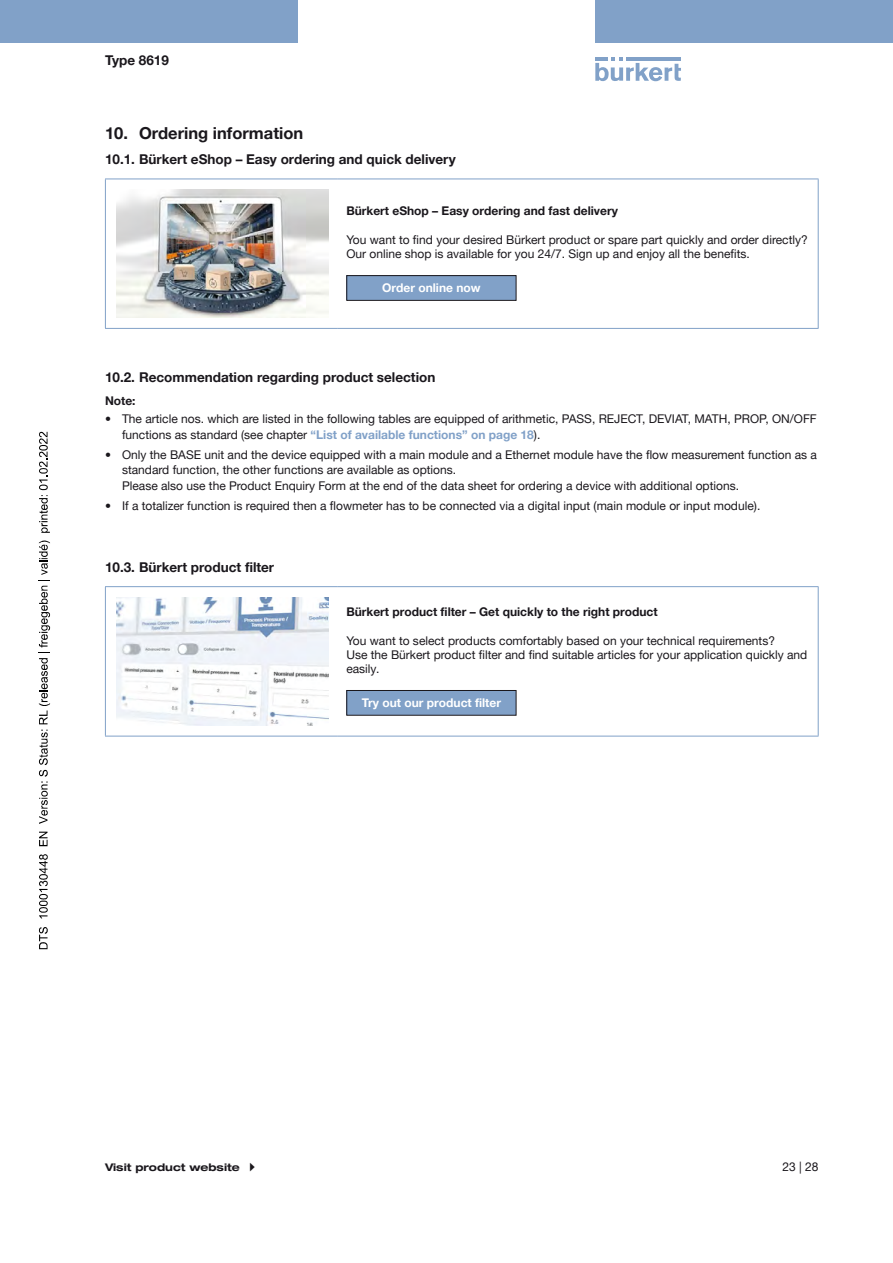
<style>
.page{position:relative;width:893px;height:1263px;background:#fff}
.page>*{position:absolute;margin:0;border:0;box-sizing:border-box;transform-origin:0 0}
.t1{font:700 16.5px "Helvetica Neue LTW1 G";color:#1a171c}
.t2{font:700 13.5px "Helvetica Neue LTW1 G";color:#1a171c}
.t3{font:12px/14.4px "Helvetica Neue LTW1 G";color:#1a171c}
.t4{font:700 12px "Helvetica Neue LTW1 G";color:#1a171c}
.t5{font:700 12px "Helvetica Neue LTW1 G";color:#fff}
.t6{font:700 expanded 10.5px "Helvetica Neue LTW1 G";color:#1a171c}
.s1{font-weight:700;color:#81a1c8}
</style>
<div class="page">
<svg style="left:595px;top:57px;width:86px;height:24px"></svg>
<hr style="left:626px;top:57px;width:55px;height:4px;background:#81a1c8">
<div style="left:0;top:0;width:298px;height:42px;background:#81a1c8"></div>
<div style="left:595px;top:0;width:298px;height:42px;background:#81a1c8"></div>
<hr style="left:338px;top:179px;width:481px;height:1px;background:#81a1c8">
<hr style="left:818px;top:179px;width:1px;height:149px;background:#81a1c8">
<hr style="left:338px;top:328px;width:481px;height:1px;background:#81a1c8">
<hr style="left:105px;top:179px;width:233px;height:1px;background:#81a1c8">
<hr style="left:105px;top:179px;width:1px;height:149px;background:#81a1c8">
<hr style="left:105px;top:328px;width:233px;height:1px;background:#81a1c8">
<img style="left:116px;top:190px;width:213px;height:127px">
<div style="left:347px;top:276px;width:169px;height:24px;background:#81a1c8"></div>
<div style="left:346px;top:275px;width:170px;height:26px;border:1px solid #1a171c"></div>
<hr style="left:105px;top:586px;width:233px;height:1px;background:#81a1c8">
<hr style="left:105px;top:587px;width:1px;height:149px;background:#81a1c8">
<hr style="left:338px;top:586px;width:481px;height:1px;background:#81a1c8">
<hr style="left:818px;top:587px;width:1px;height:149px;background:#81a1c8">
<hr style="left:105px;top:736px;width:233px;height:1px;background:#81a1c8">
<hr style="left:338px;top:736px;width:481px;height:1px;background:#81a1c8">
<img style="left:116px;top:598px;width:213px;height:127px">
<div style="left:347px;top:690px;width:169px;height:25px;background:#81a1c8"></div>
<div style="left:346px;top:690px;width:170px;height:26px;border:1px solid #1a171c"></div>
<svg style="left:39px;top:927px;width:9px;height:22px"></svg>
<svg style="left:39px;top:854px;width:9px;height:64px"></svg>
<svg style="left:39px;top:832px;width:9px;height:14px"></svg>
<svg style="left:39px;top:540px;width:11px;height:284px"></svg>
<svg style="left:39px;top:432px;width:11px;height:101px"></svg>
<p class="t2" style="left:105px;top:52px;width:65px">Type 8619</p>
<h1 class="t1" style="left:105px;top:123px;width:200px">10. Ordering information</h1>
<p class="t2" style="left:105px;top:151px;width:352px">10.1. Bürkert eShop – Easy ordering and quick delivery</p>
<p class="t4" style="left:346px;top:204px;width:273px">Bürkert eShop – Easy ordering and fast delivery</p>
<p class="t3" style="left:346px;top:232px;width:463px">You want to find your desired Bürkert product or spare part quickly and order directly?<br>Our online shop is available for you 24/7. Sign up and enjoy all the benefits.</p>
<p class="t5" style="left:382px;top:281px;width:100px">Order online now</p>
<p class="t2" style="left:105px;top:369px;width:332px">10.2. Recommendation regarding product selection</p>
<p class="t4" style="left:105px;top:393px;width:32px">Note:</p>
<p class="t3" style="left:122px;top:411px;width:696px;line-height:15.8px;text-indent:-17px">• The article nos. which are listed in the following tables are equipped of arithmetic, PASS, REJECT, DEVIAT, MATH, PROP, ON/OFF functions as standard (see chapter <span class="s1">“List of available functions” on page 18</span>).</p>
<p class="t3" style="left:122px;top:446px;width:696px;line-height:15.8px;text-indent:-17px">• Only the BASE unit and the device equipped with a main module and a Ethernet module have the flow measurement function as a standard function, the other functions are available as options.<br>Please also use the Product Enquiry Form at the end of the data sheet for ordering a device with additional options.</p>
<p class="t3" style="left:105px;top:499px;width:657px">• If a totalizer function is required then a flowmeter has to be connected via a digital input (main module or input module).</p>
<p class="t2" style="left:105px;top:559px;width:171px">10.3. Bürkert product filter</p>
<p class="t4" style="left:346px;top:604px;width:313px">Bürkert product filter – Get quickly to the right product</p>
<p class="t3" style="left:346px;top:633px;width:462px">You want to select products comfortably based on your technical requirements?<br>Use the Bürkert product filter and find suitable articles for your application quickly and easily.</p>
<p class="t5" style="left:362px;top:695px;width:141px">Try out our product filter</p>
<p class="t6" style="left:105px;top:1161px;width:136px">Visit product website</p>
<p class="t3" style="left:782px;top:1159px;width:38px">23 | 28</p>
</div>
